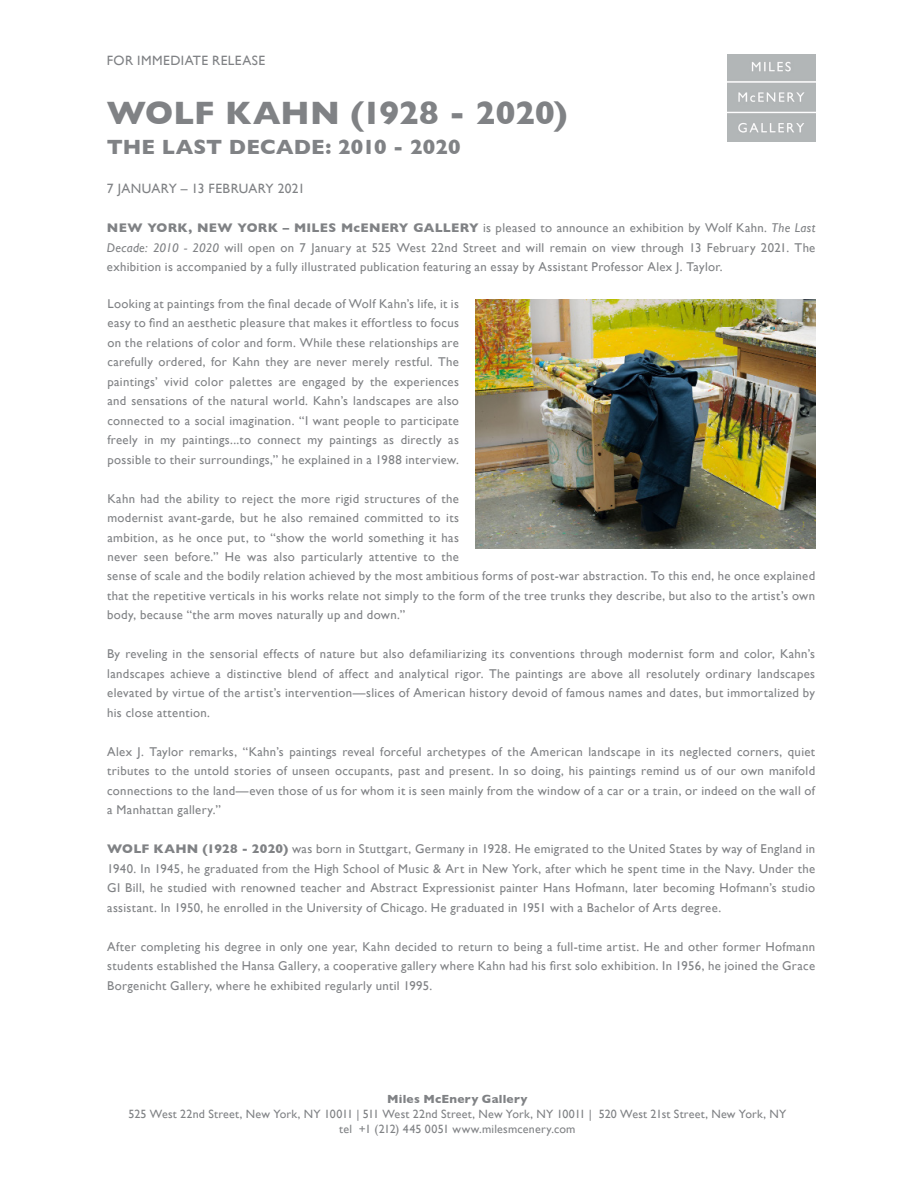
<style>
.page{position:relative;width:918px;height:1188px;background:#fff}
.page>*{position:absolute;margin:0;border:0;box-sizing:border-box;transform-origin:0 0}
.t1{font:700 33px "Gill Sans";letter-spacing:.005em;color:#808285}
.t2{font:700 21px "Gill Sans";letter-spacing:.01em;color:#808285}
.t3{font:13.5px "Gill Sans";letter-spacing:.03em;color:#808285}
.t4{font:12.75px/19.5px "Gill Sans";letter-spacing:.025em;color:#808285;text-align:justify}
.t5{font:12px "Gill Sans";letter-spacing:.02em;color:#808285}
.t6{font:700 12px "Gill Sans";letter-spacing:.02em;color:#808285}
.s1{font-weight:700}
.s2{font-style:italic}
</style>
<div class="page">
<img style="left:475px;top:299px;width:340px;height:250px">
<img style="left:728px;top:54px;width:87px;height:87px">
<p class="t3" style="left:107px;top:53px;width:160px">FOR IMMEDIATE RELEASE</p>
<p class="t1" style="left:107px;top:87px;width:462px">WOLF KAHN (1928 - 2020)</p>
<p class="t2" style="left:107px;top:131px;width:355px">THE LAST DECADE: 2010 - 2020</p>
<p class="t3" style="left:107px;top:181px;width:200px">7 JANUARY – 13 FEBRUARY 2021</p>
<p class="t4" style="left:107px;top:218px;width:710px"><span class="s1">NEW YORK, NEW YORK – MILES McENERY GALLERY</span> is pleased to announce an exhibition by Wolf Kahn. <span class="s2">The Last Decade: 2010 - 2020</span> will open on 7 January at 525 West 22nd Street and will remain on view through 13 February 2021. The exhibition is accompanied by a fully illustrated publication featuring an essay by Assistant Professor Alex J. Taylor.</p>
<p class="t4" style="left:107px;top:294px;width:353px">Looking at paintings from the final decade of Wolf Kahn’s life, it is easy to find an aesthetic pleasure that makes it effortless to focus on the relations of color and form. While these relationships are carefully ordered, for Kahn they are never merely restful. The paintings’ vivid color palettes are engaged by the experiences and sensations of the natural world. Kahn’s landscapes are also connected to a social imagination. “I want people to participate freely in my paintings...to connect my paintings as directly as possible to their surroundings,” he explained in a 1988 interview.</p>
<p class="t4" style="left:107px;top:489px;width:710px;text-align:left">Kahn had the ability to reject the more rigid structures of the<br>modernist avant-garde, but he also remained committed to its<br>ambition, as he once put, to “show the world something it has<br>never seen before.” He was also particularly attentive to the<br>sense of scale and the bodily relation achieved by the most ambitious forms of post-war abstraction. To this end, he once explained that the repetitive verticals in his works relate not simply to the form of the tree trunks they describe, but also to the artist’s own body, because “the arm moves naturally up and down.”</p>
<p class="t4" style="left:107px;top:644px;width:709px">By reveling in the sensorial effects of nature but also defamiliarizing its conventions through modernist form and color, Kahn’s landscapes achieve a distinctive blend of affect and analytical rigor. The paintings are above all resolutely ordinary landscapes elevated by virtue of the artist’s intervention—slices of American history devoid of famous names and dates, but immortalized by his close attention.</p>
<p class="t4" style="left:107px;top:741px;width:710px">Alex J. Taylor remarks, “Kahn’s paintings reveal forceful archetypes of the American landscape in its neglected corners, quiet tributes to the untold stories of unseen occupants, past and present. In so doing, his paintings remind us of our own manifold connections to the land—even those of us for whom it is seen mainly from the window of a car or a train, or indeed on the wall of a Manhattan gallery.”</p>
<p class="t4" style="left:107px;top:839px;width:710px"><span class="s1">WOLF KAHN (1928 - 2020)</span> was born in Stuttgart, Germany in 1928. He emigrated to the United States by way of England in 1940. In 1945, he graduated from the High School of Music &amp; Art in New York, after which he spent time in the Navy. Under the GI Bill, he studied with renowned teacher and Abstract Expressionist painter Hans Hofmann, later becoming Hofmann’s studio assistant. In 1950, he enrolled in the University of Chicago. He graduated in 1951 with a Bachelor of Arts degree.</p>
<p class="t4" style="left:107px;top:936px;width:709px">After completing his degree in only one year, Kahn decided to return to being a full-time artist. He and other former Hofmann students established the Hansa Gallery, a cooperative gallery where Kahn had his first solo exhibition. In 1956, he joined the Grace Borgenicht Gallery, where he exhibited regularly until 1995.</p>
<p class="t6" style="left:387px;top:1089px;width:142px">Miles McEnery Gallery</p>
<p class="t5" style="left:128px;top:1107px;width:659px">525 West 22nd Street, New York, NY 10011 | 511 West 22nd Street, New York, NY 10011 | 520 West 21st Street, New York, NY</p>
<p class="t5" style="left:339px;top:1122px;width:238px">tel +1 (212) 445 0051 www.milesmcenery.com</p>
</div>
